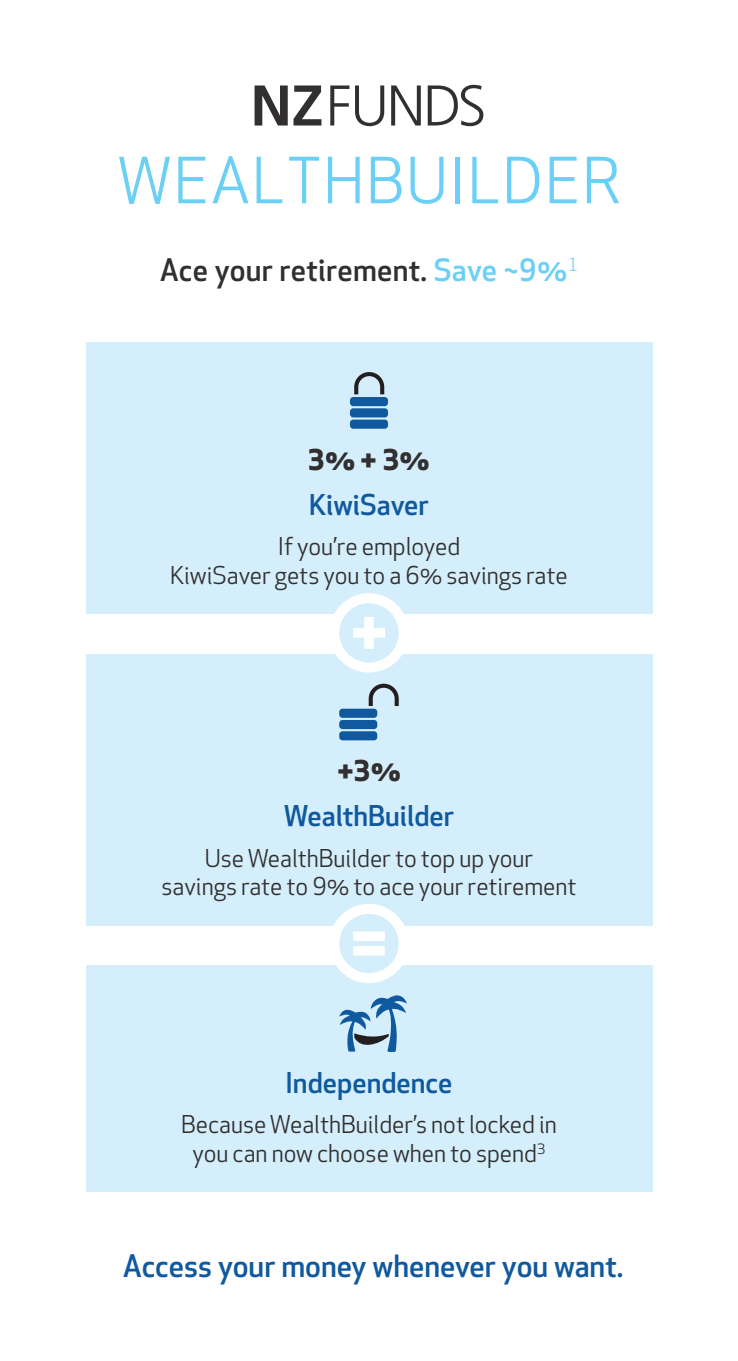
<style>
.page{position:relative;width:738px;height:1361px;background:#fff}
.page>*{position:absolute;margin:0;border:0;box-sizing:border-box;transform-origin:0 0}
.t1{font:62px "Apex New";letter-spacing:.03em;color:#6bcff6}
.t2{font:500 30px "Apex New";color:#10599e}
.t3{font:500 30px "Apex New";letter-spacing:.01em;color:#312f30}
.t4{font:500 28px "Apex New";color:#10599e}
.t5{font:700 28px "Apex New";color:#312f30}
.t6{font:24px/28.8px "Apex New";color:#312f30;text-align:center}
.s1{color:#6bcff6}
</style>
<div class="page">
<svg style="left:254px;top:85px;width:229px;height:41px"></svg>
<div style="left:86px;top:342px;width:565px;height:272px;background:#d4effb"></div>
<div style="left:86px;top:654px;width:565px;height:271px;background:#d4effb"></div>
<div style="left:86px;top:965px;width:565px;height:227px;background:#d4effb"></div>
<div style="left:350px;top:397px;width:38px;height:9px;background:#10599e;border-radius:3px"></div>
<div style="left:350px;top:408px;width:38px;height:9px;background:#10599e;border-radius:3px"></div>
<div style="left:350px;top:419px;width:38px;height:10px;background:#10599e;border-radius:3px"></div>
<svg style="left:354px;top:372px;width:30px;height:22px"></svg>
<svg style="left:334px;top:598px;width:69px;height:69px;fill:#d4effb"></svg>
<div style="left:329px;top:593px;width:79px;height:79px;border:10px solid #fff;border-radius:50%"></div>
<svg style="left:353px;top:617px;width:31px;height:32px"></svg>
<svg style="left:334px;top:909px;width:69px;height:69px;fill:#d4effb"></svg>
<div style="left:329px;top:904px;width:79px;height:79px;border:10px solid #fff;border-radius:50%"></div>
<svg style="left:353px;top:931px;width:31px;height:24px"></svg>
<svg style="left:339px;top:995px;width:67px;height:57px"></svg>
<div style="left:339px;top:708px;width:38px;height:10px;background:#10599e;border-radius:3px"></div>
<div style="left:339px;top:720px;width:38px;height:9px;background:#10599e;border-radius:3px"></div>
<div style="left:339px;top:731px;width:38px;height:9px;background:#10599e;border-radius:3px"></div>
<svg style="left:368px;top:684px;width:30px;height:22px"></svg>
<p class="t1" style="left:117px;top:142px;width:504px">WEALTHBUILDER</p>
<p class="t3" style="left:160px;top:250px;width:419px">Ace your retirement. <span class="s1">Save ~9%</span><sup>1</sup></p>
<p class="t5" style="left:308px;top:439px;width:123px">3% + 3%</p>
<p class="t4" style="left:309px;top:486px;width:121px">KiwiSaver</p>
<p class="t6" style="left:170px;top:532px;width:398px">If you’re employed<br>KiwiSaver gets you to a 6% savings rate</p>
<p class="t5" style="left:337px;top:751px;width:65px">+3%</p>
<p class="t4" style="left:283px;top:797px;width:172px">WealthBuilder</p>
<p class="t6" style="left:161px;top:843px;width:416px">Use WealthBuilder to top up your<br>savings rate to 9% to ace your retirement</p>
<p class="t4" style="left:285px;top:1064px;width:168px">Independence</p>
<p class="t6" style="left:181px;top:1110px;width:377px">Because WealthBuilder’s not locked in you can now choose when to spend<sup>3</sup></p>
<p class="t2" style="left:123px;top:1245px;width:501px">Access your money whenever you want.</p>
</div>
